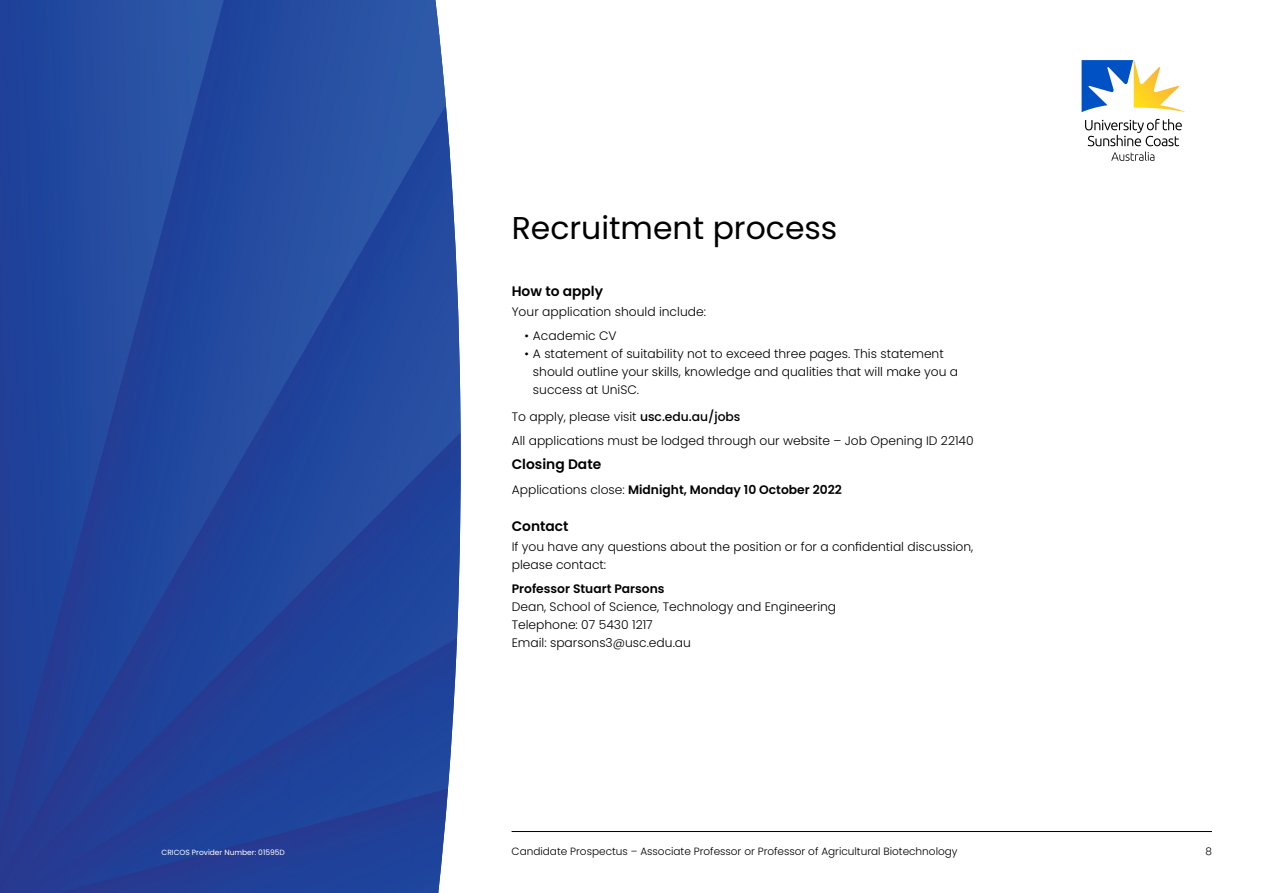
<style>
.page{position:relative;width:1263px;height:893px;background:#fff}
.page>*{position:absolute;margin:0;border:0;box-sizing:border-box;transform-origin:0 0}
.t1{font:31.5px "Poppins";color:#000}
.t2{font:600 13.8px "Poppins";color:#000}
.t3{font:300 12.3px/18px "Poppins";color:#000}
.t4{font:600 12.3px "Poppins";color:#000}
.t5{font:300 10.5px "Poppins";color:#000}
.t6{font:7.5px "Poppins";color:#fff}
.s1{font-weight:500}
.s2{font-weight:300}
</style>
<div class="page">
<hr style="left:512px;top:831px;width:700px;height:1px;background:#000">
<svg style="left:1085px;top:119px;width:97px;height:42px"></svg>
<svg style="left:1081px;top:60px;width:104px;height:52px"></svg>
<img style="left:413px;top:790px;width:35px;height:103px">
<div style="left:289px;top:815px;width:124px;height:78px;background:#20419a"></div>
<div style="left:196px;top:848px;width:93px;height:45px;background:#233f95"></div>
<div style="left:72px;top:873px;width:124px;height:20px;background:#273b92"></div>
<img style="left:444px;top:643px;width:13px;height:145px">
<div style="left:413px;top:661px;width:31px;height:137px;background:#1f449c"></div>
<div style="left:351px;top:679px;width:62px;height:136px;background:#1f439c"></div>
<div style="left:289px;top:715px;width:62px;height:116px;background:#1f439b"></div>
<div style="left:227px;top:752px;width:62px;height:96px;background:#1f419a"></div>
<div style="left:196px;top:788px;width:31px;height:68px;background:#1f419a"></div>
<div style="left:134px;top:806px;width:62px;height:67px;background:#213f97"></div>
<div style="left:72px;top:842px;width:62px;height:41px;background:#243d95"></div>
<img style="left:42px;top:878px;width:30px;height:15px">
<img style="left:71px;top:882px;width:28px;height:7px">
<img style="left:450px;top:444px;width:11px;height:199px">
<div style="left:418px;top:475px;width:32px;height:186px;background:#1f469d"></div>
<div style="left:387px;top:507px;width:31px;height:172px;background:#1f459c"></div>
<div style="left:356px;top:538px;width:31px;height:159px;background:#1f449c"></div>
<div style="left:324px;top:570px;width:32px;height:145px;background:#1f439c"></div>
<div style="left:293px;top:601px;width:31px;height:133px;background:#1f439b"></div>
<div style="left:262px;top:632px;width:31px;height:120px;background:#1f429b"></div>
<div style="left:230px;top:664px;width:32px;height:106px;background:#1f419a"></div>
<div style="left:199px;top:695px;width:31px;height:93px;background:#204098"></div>
<div style="left:167px;top:726px;width:32px;height:80px;background:#214097"></div>
<div style="left:136px;top:758px;width:31px;height:66px;background:#233f96"></div>
<div style="left:105px;top:789px;width:31px;height:53px;background:#243d95"></div>
<img style="left:73px;top:820px;width:32px;height:40px">
<img style="left:42px;top:852px;width:31px;height:26px">
<img style="left:11px;top:883px;width:31px;height:10px">
<img style="left:448px;top:600px;width:10px;height:32px">
<img style="left:450px;top:157px;width:11px;height:275px">
<div style="left:418px;top:106px;width:32px;height:337px;background:#264ba0"></div>
<div style="left:387px;top:193px;width:31px;height:282px;background:#244ba0"></div>
<div style="left:356px;top:256px;width:31px;height:250px;background:#234a9f"></div>
<div style="left:324px;top:287px;width:32px;height:250px;background:#20489e"></div>
<div style="left:293px;top:350px;width:31px;height:219px;background:#1f479e"></div>
<div style="left:262px;top:413px;width:31px;height:187px;background:#1f469d"></div>
<div style="left:230px;top:444px;width:32px;height:187px;background:#1f439c"></div>
<div style="left:199px;top:497px;width:31px;height:166px;background:#1f429b"></div>
<div style="left:167px;top:549px;width:32px;height:145px;background:#1f419a"></div>
<div style="left:136px;top:601px;width:31px;height:125px;background:#204098"></div>
<div style="left:105px;top:654px;width:31px;height:103px;background:#233e96"></div>
<img style="left:73px;top:706px;width:32px;height:82px">
<img style="left:42px;top:758px;width:31px;height:62px">
<img style="left:0;top:877px;width:10px;height:5px">
<svg style="left:449px;top:432px;width:12px;height:12px"></svg>
<img style="left:418px;top:443px;width:32px;height:32px">
<img style="left:386px;top:475px;width:32px;height:32px">
<img style="left:355px;top:506px;width:32px;height:32px">
<img style="left:323px;top:537px;width:33px;height:33px">
<img style="left:292px;top:569px;width:32px;height:32px">
<img style="left:261px;top:600px;width:32px;height:32px">
<img style="left:229px;top:631px;width:33px;height:33px">
<img style="left:198px;top:663px;width:32px;height:32px">
<img style="left:167px;top:694px;width:32px;height:32px">
<img style="left:135px;top:726px;width:32px;height:32px">
<img style="left:104px;top:757px;width:32px;height:32px">
<img style="left:72px;top:788px;width:33px;height:32px">
<img style="left:41px;top:820px;width:32px;height:32px">
<img style="left:10px;top:851px;width:32px;height:32px">
<svg style="left:0;top:882px;width:11px;height:11px"></svg>
<img style="left:221px;top:0;width:211px;height:193px">
<img style="left:431px;top:0;width:8px;height:35px">
<div style="left:191px;top:81px;width:30px;height:414px;background:#20479e"></div>
<img style="left:431px;top:35px;width:15px;height:70px">
<div style="left:161px;top:193px;width:30px;height:354px;background:#1f469d"></div>
<div style="left:220px;top:192px;width:122px;height:158px;background:#274ea2"></div>
<img style="left:341px;top:192px;width:55px;height:64px">
<div style="left:130px;top:287px;width:31px;height:312px;background:#1f439c"></div>
<div style="left:100px;top:413px;width:30px;height:239px;background:#1f419a"></div>
<img style="left:220px;top:349px;width:85px;height:64px">
<img style="left:220px;top:411px;width:30px;height:32px">
<div style="left:70px;top:499px;width:30px;height:205px;background:#214097"></div>
<img style="left:220px;top:443px;width:31px;height:54px">
<div style="left:40px;top:601px;width:30px;height:155px;background:#233e96"></div>
<img style="left:35px;top:726px;width:5px;height:82px">
<img style="left:0;top:820px;width:8px;height:41px">
<img style="left:431px;top:105px;width:15px;height:25px">
<img style="left:401px;top:129px;width:31px;height:54px">
<img style="left:371px;top:181px;width:31px;height:54px">
<img style="left:341px;top:233px;width:31px;height:54px">
<img style="left:310px;top:285px;width:32px;height:55px">
<img style="left:280px;top:338px;width:31px;height:55px">
<img style="left:250px;top:390px;width:31px;height:54px">
<img style="left:190px;top:495px;width:31px;height:54px">
<img style="left:160px;top:547px;width:31px;height:54px">
<div style="left:129px;top:599px;width:32px;height:55px;background:#223f96"></div>
<div style="left:99px;top:652px;width:31px;height:54px;background:#224097"></div>
<div style="left:69px;top:704px;width:31px;height:54px;background:#223e96"></div>
<div style="left:39px;top:756px;width:31px;height:55px;background:#253b93"></div>
<img style="left:8px;top:808px;width:32px;height:55px">
<img style="left:0;top:861px;width:10px;height:16px">
<img style="left:0;top:0;width:203px;height:193px">
<img style="left:202px;top:0;width:22px;height:81px">
<img style="left:0;top:192px;width:147px;height:221px">
<img style="left:146px;top:192px;width:1px;height:93px">
<div style="left:0;top:411px;width:90px;height:189px;background:#1f429b"></div>
<div style="left:0;top:600px;width:63px;height:126px;background:#223f97"></div>
<img style="left:0;top:725px;width:29px;height:95px">
<img style="left:174px;top:76px;width:29px;height:109px">
<img style="left:147px;top:180px;width:28px;height:107px">
<img style="left:118px;top:285px;width:29px;height:109px">
<div style="left:90px;top:390px;width:29px;height:109px;background:#24449a"></div>
<div style="left:63px;top:494px;width:28px;height:107px;background:#224097"></div>
<div style="left:34px;top:599px;width:29px;height:109px;background:#213f96"></div>
<div style="left:6px;top:703px;width:29px;height:110px;background:#243e94"></div>
<img style="left:0;top:808px;width:7px;height:27px">
<h1 class="t1" style="left:512px;top:210px;width:327px">Recruitment process</h1>
<p class="t2" style="left:512px;top:283px;width:93px">How to apply</p>
<p class="t3" style="left:512px;top:302px;width:196px">Your application should include:</p>
<p class="t3" style="left:524px;top:327px;width:94px">• Academic CV</p>
<p class="t3" style="left:533px;top:345px;width:427px;text-indent:-8px">• A statement of suitability not to exceed three pages. This statement should outline your skills, knowledge and qualities that will make you a success at UniSC.</p>
<p class="t3" style="left:512px;top:404px;width:463px;line-height:24.5px">To apply, please visit <span class="s1">usc.edu.au/jobs<br></span>All applications must be lodged through our website – Job Opening ID 22140</p>
<p class="t2" style="left:512px;top:456px;width:91px">Closing Date</p>
<p class="t4" style="left:512px;top:482px;width:332px"><span class="s2">Applications close:</span> Midnight, Monday 10 October 2022</p>
<p class="t2" style="left:512px;top:518px;width:58px">Contact</p>
<p class="t3" style="left:512px;top:538px;width:463px">If you have any questions about the position or for a confidential discussion, please contact:</p>
<p class="t4" style="left:512px;top:582px;width:154px">Professor Stuart Parsons</p>
<p class="t3" style="left:512px;top:598px;width:326px">Dean, School of Science, Technology and Engineering<br>Telephone: 07 5430 1217<br>Email: sparsons3@usc.edu.au</p>
<p class="t6" style="left:162px;top:848px;width:125px">CRICOS Provider Number: 01595D</p>
<p class="t5" style="left:512px;top:845px;width:448px">Candidate Prospectus – Associate Professor or Professor of Agricultural Biotechnology</p>
<p class="t5" style="left:1205px;top:845px;width:8px">8</p>
</div>
